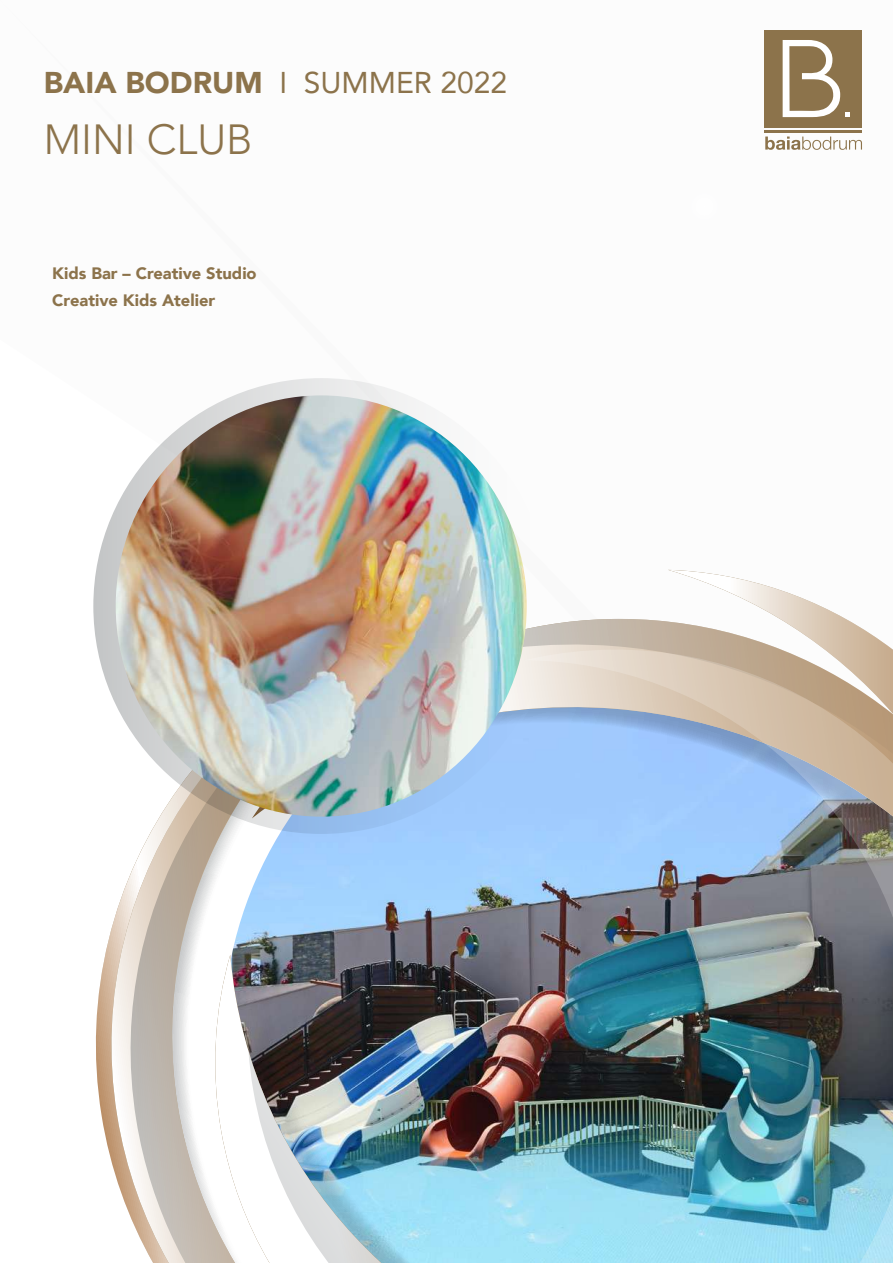
<style>
.page{position:relative;width:893px;height:1263px;background:#fff}
.page>*{position:absolute;margin:0;border:0;box-sizing:border-box;transform-origin:0 0}
.t1{font:300 42.15px "Avenir";color:#8c734b}
.t2{font:30px "Avenir";color:#8c734b}
.t3{font:900 16.5px/27px "Avenir";color:#8c734b}
.s1{font-weight:900}
</style>
<div class="page">
<svg style="left:765px;top:137px;width:97px;height:13px"></svg>
<hr style="left:765px;top:131px;width:97px;height:2px;background:#8c734b">
<div style="left:765px;top:30px;width:97px;height:97px;background:#8c734b"></div>
<svg style="left:783px;top:40px;width:67px;height:77px"></svg>
<svg style="left:669px;top:570px;width:177px;height:49px"></svg>
<svg style="left:548px;top:619px;width:345px;height:31px"></svg>
<svg style="left:95px;top:677px;width:36px;height:541px"></svg>
<img style="left:131px;top:626px;width:490px;height:637px">
<img style="left:524px;top:650px;width:369px;height:613px">
<svg style="left:93px;top:378px;width:456px;height:456px"></svg>
<img style="left:116px;top:395px;width:411px;height:422px">
<h2 class="t2" style="left:44px;top:58px;width:465px"><span class="s1">BAIA BODRUM</span> I SUMMER 2022</h2>
<h1 class="t1" style="left:44px;top:114px;width:210px">MINI CLUB</h1>
<p class="t3" style="left:52px;top:259px;width:206px">Kids Bar – Creative Studio<br>Creative Kids Atelier</p>
</div>
